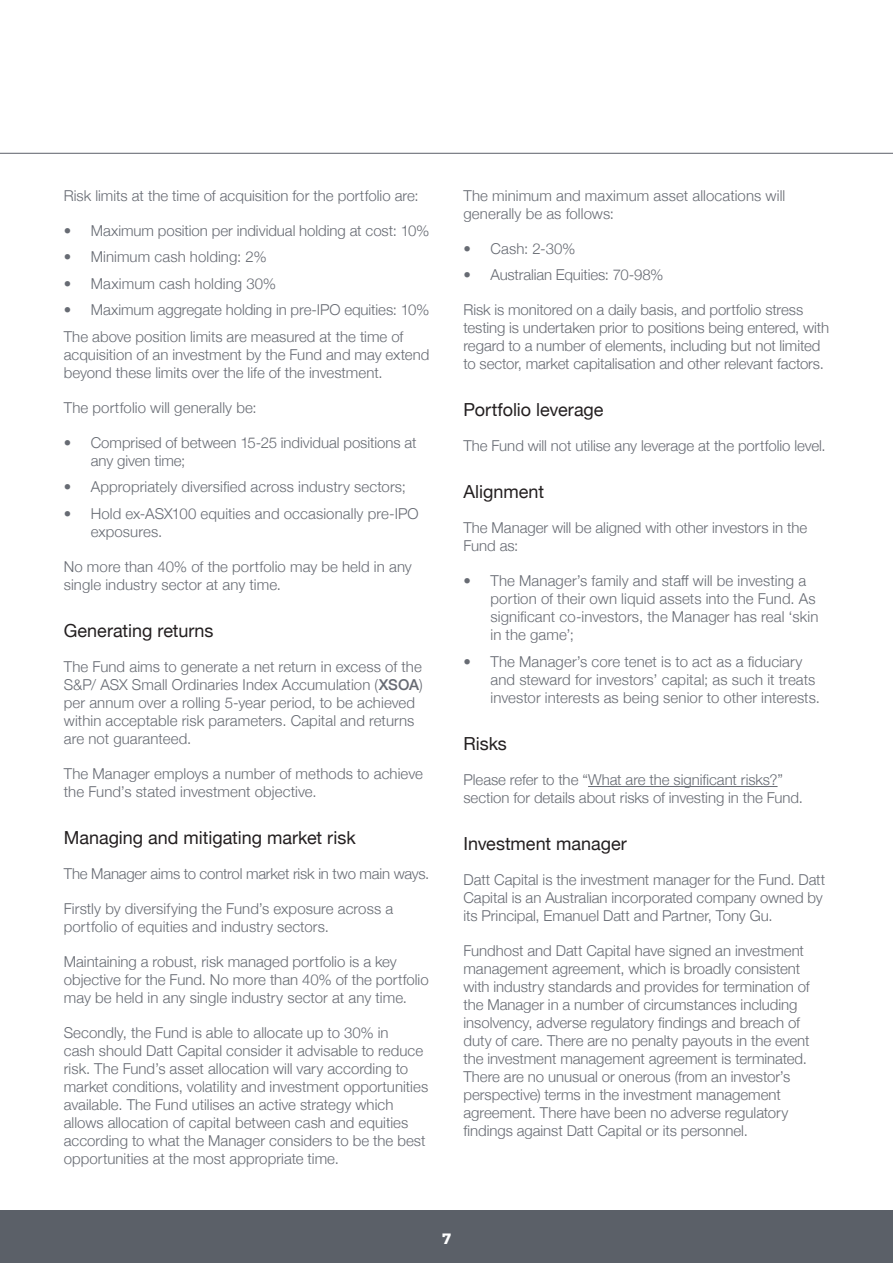
<style>
.page{position:relative;width:893px;height:1263px;background:#fff}
.page>*{position:absolute;margin:0;border:0;box-sizing:border-box;transform-origin:0 0}
.Sub_Headers{font:18px "Helvetica Neue";color:#231f20}
.Body_Copy{font:18px "Helvetica Neue";color:#231f20}
.Body_Copy-2{font:300 15px/18px "Helvetica Neue";color:#676b73}
.t1{font:700 15px "Montserrat";color:#fff}
.s1{font-weight:500}
</style>
<div class="page">
<div style="left:0;top:1211px;width:893px;height:52px;background:#5b6068"></div>
<hr style="left:0;top:153px;width:893px;height:1px;background:#5b6068">
<hr style="left:588px;top:786px;width:189px;height:1px;background:#676b73">
<p class="Body_Copy-2" style="left:64px;top:185px;width:356px">Risk limits at the time of acquisition for the portfolio are:</p>
<p class="Body_Copy-2" style="left:64px;top:220px;width:367px">• Maximum position per individual holding at cost: 10%</p>
<p class="Body_Copy-2" style="left:64px;top:247px;width:205px">• Minimum cash holding: 2%</p>
<p class="Body_Copy-2" style="left:64px;top:273px;width:214px">• Maximum cash holding 30%</p>
<p class="Body_Copy-2" style="left:64px;top:300px;width:367px">• Maximum aggregate holding in pre-IPO equities: 10%</p>
<p class="Body_Copy-2" style="left:64px;top:326px;width:367px">The above position limits are measured at the time of acquisition of an investment by the Fund and may extend beyond these limits over the life of the investment.</p>
<p class="Body_Copy-2" style="left:64px;top:397px;width:194px">The portfolio will generally be:</p>
<p class="Body_Copy-2" style="left:91px;top:432px;width:327px;text-indent:-27px">• Comprised of between 15-25 individual positions at any given time;</p>
<p class="Body_Copy-2" style="left:64px;top:477px;width:344px">• Appropriately diversified across industry sectors;</p>
<p class="Body_Copy-2" style="left:91px;top:503px;width:329px;text-indent:-27px">• Hold ex-ASX100 equities and occasionally pre-IPO exposures.</p>
<p class="Body_Copy-2" style="left:64px;top:556px;width:350px">No more than 40% of the portfolio may be held in any single industry sector at any time.</p>
<p class="Sub_Headers" style="left:64px;top:617px;width:151px">Generating returns</p>
<p class="Body_Copy-2" style="left:64px;top:656px;width:361px">The Fund aims to generate a net return in excess of the S&amp;P/ ASX Small Ordinaries Index Accumulation (<span class="s1">XSOA</span>) per annum over a rolling 5-year period, to be achieved within acceptable risk parameters. Capital and returns are not guaranteed.</p>
<p class="Body_Copy-2" style="left:64px;top:763px;width:361px">The Manager employs a number of methods to achieve the Fund’s stated investment objective.</p>
<p class="Sub_Headers" style="left:64px;top:824px;width:293px">Managing and mitigating market risk</p>
<p class="Body_Copy-2" style="left:64px;top:863px;width:367px">The Manager aims to control market risk in two main ways.</p>
<p class="Body_Copy-2" style="left:64px;top:898px;width:331px">Firstly by diversifying the Fund’s exposure across a portfolio of equities and industry sectors.</p>
<p class="Body_Copy-2" style="left:64px;top:951px;width:366px">Maintaining a robust, risk managed portfolio is a key objective for the Fund. No more than 40% of the portfolio may be held in any single industry sector at any time.</p>
<p class="Body_Copy-2" style="left:64px;top:1022px;width:366px">Secondly, the Fund is able to allocate up to 30% in<br>cash should Datt Capital consider it advisable to reduce risk. The Fund’s asset allocation will vary according to market conditions, volatility and investment opportunities available. The Fund utilises an active strategy which allows allocation of capital between cash and equities according to what the Manager considers to be the best opportunities at the most appropriate time.</p>
<p class="Body_Copy-2" style="left:463px;top:185px;width:323px">The minimum and maximum asset allocations will generally be as follows:</p>
<p class="Body_Copy-2" style="left:463px;top:238px;width:114px">• Cash: 2-30%</p>
<p class="Body_Copy-2" style="left:463px;top:265px;width:201px">• Australian Equities: 70-98%</p>
<p class="Body_Copy-2" style="left:463px;top:300px;width:367px">Risk is monitored on a daily basis, and portfolio stress testing is undertaken prior to positions being entered, with regard to a number of elements, including but not limited to sector, market capitalisation and other relevant factors.</p>
<p class="Body_Copy" style="left:463px;top:397px;width:142px">Portfolio leverage</p>
<p class="Body_Copy-2" style="left:463px;top:436px;width:364px">The Fund will not utilise any leverage at the portfolio level.</p>
<p class="Body_Copy" style="left:463px;top:479px;width:82px">Alignment</p>
<p class="Body_Copy-2" style="left:463px;top:518px;width:345px">The Manager will be aligned with other investors in the<br>Fund as:</p>
<p class="Body_Copy-2" style="left:490px;top:571px;width:329px;text-indent:-27px">• The Manager’s family and staff will be investing a portion of their own liquid assets into the Fund. As significant co-investors, the Manager has real ‘skin in the game’;</p>
<p class="Body_Copy-2" style="left:490px;top:651px;width:331px;text-indent:-27px">• The Manager’s core tenet is to act as a fiduciary and steward for investors’ capital; as such it treats investor interests as being senior to other interests.</p>
<p class="Body_Copy" style="left:463px;top:731px;width:45px">Risks</p>
<p class="Body_Copy-2" style="left:463px;top:769px;width:341px">Please refer to the “What are the significant risks?” section for details about risks of investing in the Fund.</p>
<p class="Body_Copy" style="left:463px;top:831px;width:165px">Investment manager</p>
<p class="Body_Copy-2" style="left:463px;top:870px;width:363px">Datt Capital is the investment manager for the Fund. Datt<br>Capital is an Australian incorporated company owned by its Principal, Emanuel Datt and Partner, Tony Gu.</p>
<p class="Body_Copy-2" style="left:463px;top:941px;width:348px">Fundhost and Datt Capital have signed an investment management agreement, which is broadly consistent with industry standards and provides for termination of the Manager in a number of circumstances including insolvency, adverse regulatory findings and breach of duty of care. There are no penalty payouts in the event the investment management agreement is terminated.<br>There are no unusual or onerous (from an investor’s perspective) terms in the investment management agreement. There have been no adverse regulatory findings against Datt Capital or its personnel.</p>
<p class="t1" style="left:442px;top:1229px;width:10px">7</p>
</div>
